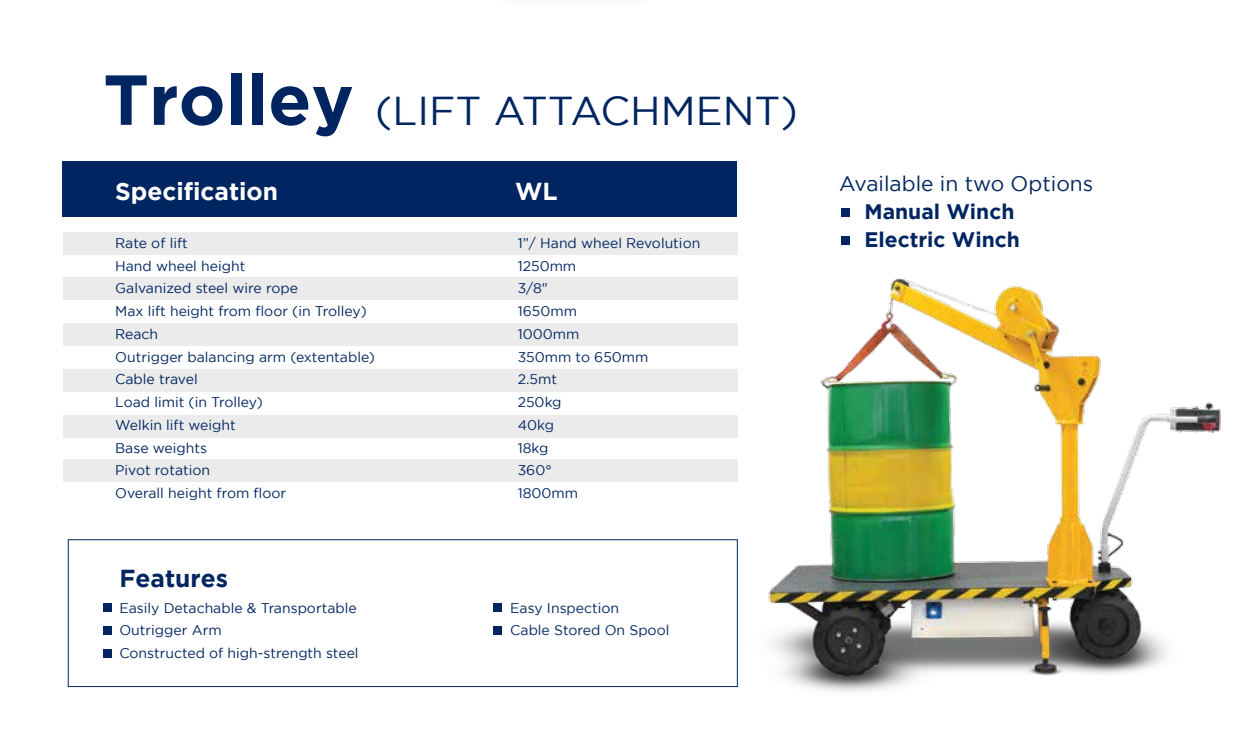
<style>
.page{position:relative;width:1260px;height:756px;background:#fff}
.page>*{position:absolute;margin:0;border:0;box-sizing:border-box;transform-origin:0 0}
.t1{font:40.25px "Gotham";color:#002561}
.t2{font:700 24.5px "Gotham";color:#fff}
.t3{font:700 24.5px "Gotham";color:#002561}
.t4{font:700 21px/27.8px "Gotham";color:#002561}
.t5{font:21px "Gotham";color:#002561}
.t6{font:14px/22.8px "Gotham";color:#002561}
.s1{font-weight:700;font-size:70.7px}
</style>
<div class="page">
<div style="left:68px;top:539px;width:670px;height:148px;border:1px solid #002561"></div>
<div style="left:63px;top:232px;width:674px;height:23px;background:#ebebec"></div>
<div style="left:63px;top:277px;width:674px;height:23px;background:#ebebec"></div>
<div style="left:63px;top:323px;width:674px;height:23px;background:#ebebec"></div>
<div style="left:63px;top:369px;width:674px;height:23px;background:#ebebec"></div>
<div style="left:63px;top:415px;width:674px;height:23px;background:#ebebec"></div>
<div style="left:63px;top:459px;width:674px;height:23px;background:#ebebec"></div>
<div style="left:62px;top:161px;width:675px;height:56px;background:#002561"></div>
<img style="left:626px;top:232px;width:595px;height:460px">
<div style="left:842px;top:236px;width:8px;height:9px;background:#002561"></div>
<div style="left:842px;top:208px;width:8px;height:9px;background:#002561"></div>
<div style="left:103px;top:603px;width:8px;height:8px;background:#002561"></div>
<div style="left:103px;top:626px;width:8px;height:8px;background:#002561"></div>
<div style="left:494px;top:603px;width:8px;height:8px;background:#002561"></div>
<div style="left:494px;top:626px;width:8px;height:8px;background:#002561"></div>
<div style="left:103px;top:649px;width:8px;height:8px;background:#002561"></div>
<h1 class="t1" style="left:103px;top:88px;width:696px"><span class="s1">Trolley</span> (LIFT ATTACHMENT)</h1>
<h2 class="t2" style="left:115px;top:177px;width:164px">Specification</h2>
<h2 class="t2" style="left:515px;top:177px;width:44px">WL</h2>
<p class="t6" style="left:115px;top:231px;width:261px">Rate of lift<br>Hand wheel height<br>Galvanized steel wire rope<br>Max lift height from floor (in Trolley)<br>Reach<br>Outrigger balancing arm (extentable)<br>Cable travel<br>Load limit (in Trolley)<br>Welkin lift weight<br>Base weights<br>Pivot rotation<br>Overall height from floor</p>
<p class="t6" style="left:518px;top:231px;width:184px">1”/ Hand wheel Revolution<br>1250mm<br>3/8"<br>1650mm<br>1000mm<br>350mm to 650mm<br>2.5mt<br>250kg<br>40kg<br>18kg<br>360°<br>1800mm</p>
<h2 class="t3" style="left:119px;top:564px;width:110px">Features</h2>
<p class="t6" style="left:119px;top:596px;width:241px">Easily Detachable &amp; Transportable<br>Outrigger Arm<br>Constructed of high-strength steel</p>
<p class="t6" style="left:510px;top:596px;width:161px">Easy Inspection<br>Cable Stored On Spool</p>
<h3 class="t5" style="left:839px;top:172px;width:256px">Available in two Options</h3>
<h3 class="t4" style="left:865px;top:197px;width:157px">Manual Winch<br>Electric Winch</h3>
</div>
